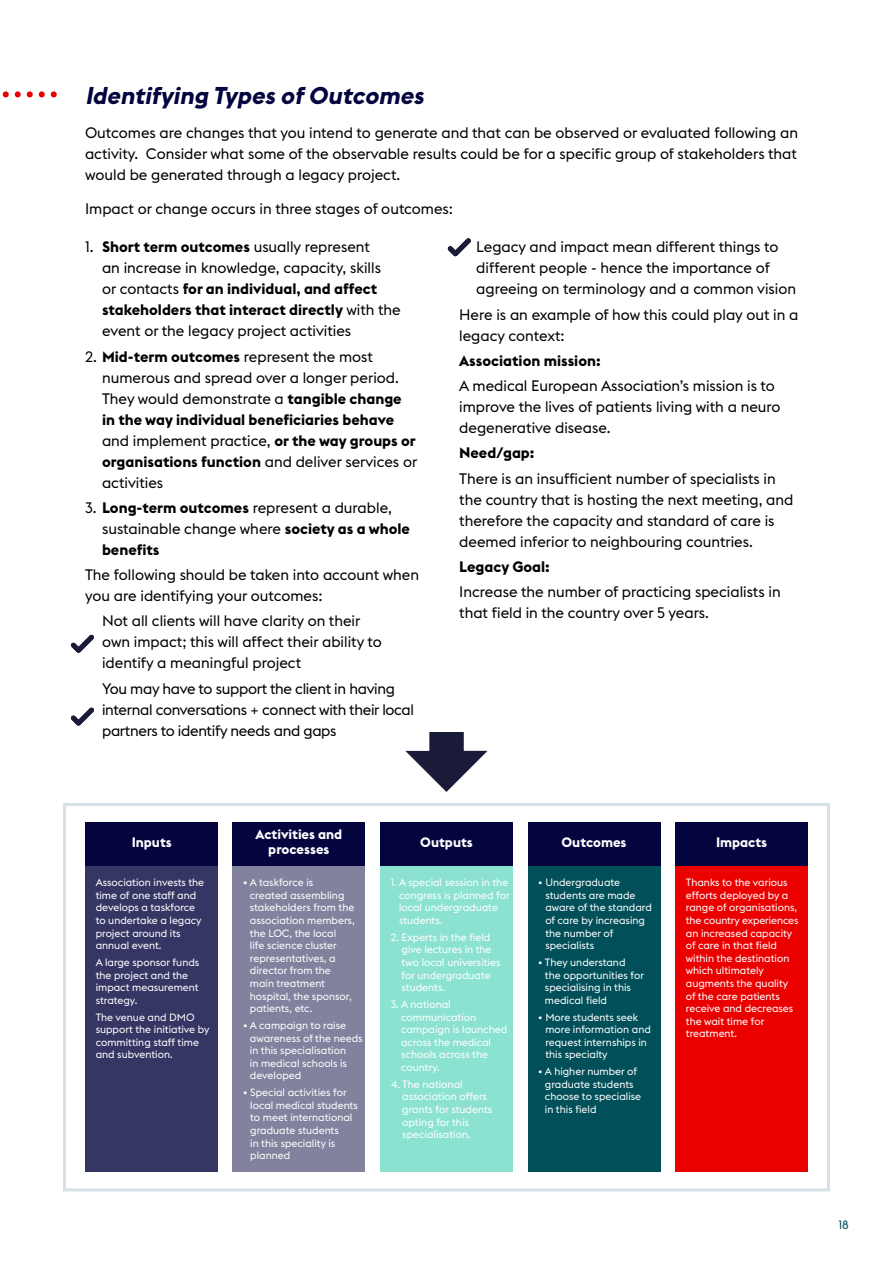
<style>
.page{position:relative;width:893px;height:1263px;background:#fff}
.page>*{position:absolute;margin:0;border:0;box-sizing:border-box;transform-origin:0 0}
.t1{font:italic 700 24px "Euclid Flex B";color:#04043f}
.t2{font:15px/21px "Euclid Flex B";color:#000}
.t3{font:15px/21px "Euclid Flex B";letter-spacing:-.02em;color:#000}
.t4{font:700 15px "Euclid Flex B";color:#000}
.t5{font:700 13.5px "Euclid Flex B";color:#fff}
.t6{font:12px "Euclid Flex B";color:#004f59}
.t7{font:10.5px/12.6px "Euclid Flex B";color:#fff}
.s1{font-weight:700}
</style>
<div class="page">
<div style="left:63px;top:803px;width:767px;height:388px;border:3px solid #d6e0e5"></div>
<svg style="left:71px;top:635px;width:23px;height:18px"></svg>
<svg style="left:71px;top:707px;width:23px;height:19px"></svg>
<svg style="left:448px;top:238px;width:23px;height:19px"></svg>
<div style="left:85px;top:851px;width:133px;height:321px;background:#363665"></div>
<div style="left:85px;top:822px;width:133px;height:44px;background:#04043f"></div>
<div style="left:233px;top:851px;width:132px;height:321px;background:#82829f"></div>
<div style="left:233px;top:822px;width:132px;height:44px;background:#04043f"></div>
<div style="left:380px;top:851px;width:133px;height:321px;background:#8ce2d0"></div>
<div style="left:380px;top:822px;width:133px;height:44px;background:#04043f"></div>
<div style="left:528px;top:851px;width:132px;height:321px;background:#004f59"></div>
<div style="left:528px;top:822px;width:132px;height:44px;background:#04043f"></div>
<div style="left:675px;top:851px;width:133px;height:321px;background:#eb0000"></div>
<div style="left:675px;top:822px;width:133px;height:44px;background:#04043f"></div>
<svg style="left:405px;top:733px;width:83px;height:59px"></svg>
<svg style="left:2px;top:91px;width:55px;height:6px"></svg>
<p class="t1" style="left:85px;top:82px;width:352px">IdentifyingTypesofOutcomes</p>
<p class="t2" style="left:85px;top:122px;width:714px;text-align:justify">Outcomes are changes that you intend to generate and that can be observed or evaluated following an activity. Consider what some of the observable results could be for a specific group of stakeholders that would be generated through a legacy project.</p>
<p class="t2" style="left:85px;top:198px;width:370px">Impact or change occurs in three stages of outcomes:</p>
<p class="t2" style="left:102px;top:237px;width:300px;text-indent:-17px">1. <span class="s1">Short term outcomes</span> usually represent<br>an increase in knowledge, capacity, skills<br>or contacts <span class="s1">for an individual, and affect stakeholders that interact directly</span> with the event or the legacy project activities</p>
<p class="t2" style="left:102px;top:346px;width:317px;text-indent:-17px">2. <span class="s1">Mid-term outcomes</span> represent the most numerous and spread over a longer period.<br>They would demonstrate a <span class="s1">tangible change in the way individual beneficiaries behave </span>and implement practice, <span class="s1">or the way groups or organisations function</span> and deliver services or activities</p>
<p class="t2" style="left:102px;top:497px;width:309px;text-indent:-17px">3. <span class="s1">Long-term outcomes</span> represent a durable, sustainable change where <span class="s1">society as a whole benefits</span></p>
<p class="t2" style="left:85px;top:564px;width:336px">The following should be taken into account when you are identifying your outcomes:</p>
<p class="t2" style="left:102px;top:611px;width:281px">Not all clients will have clarity on their own impact; this will affect their ability to identify a meaningful project</p>
<p class="t3" style="left:102px;top:678px;width:314px">You may have to support the client in having internal conversations + connect with their local partners to identify needs and gaps</p>
<p class="t2" style="left:476px;top:237px;width:321px">Legacy and impact mean different things to different people - hence the importance of agreeing on terminology and a common vision</p>
<p class="t2" style="left:459px;top:304px;width:341px">Here is an example of how this could play out in a legacy context:</p>
<p class="t4" style="left:459px;top:352px;width:143px">Association mission:</p>
<p class="t2" style="left:459px;top:375px;width:323px">A medical European Association’s mission is to improve the lives of patients living with a neuro degenerative disease.</p>
<p class="t4" style="left:459px;top:444px;width:77px">Need/gap:</p>
<p class="t2" style="left:459px;top:468px;width:336px">There is an insufficient number of specialists in the country that is hosting the next meeting, and therefore the capacity and standard of care is deemed inferior to neighbouring countries.</p>
<p class="t4" style="left:459px;top:558px;width:92px">Legacy Goal:</p>
<p class="t2" style="left:459px;top:581px;width:323px">Increase the number of practicing specialists in that field in the country over 5 years.</p>
<p class="t5" style="left:132px;top:834px;width:41px">Inputs</p>
<p class="t7" style="left:96px;top:876px;width:110px">Association invests the time of one staff and develops a taskforce to undertake a legacy project around its annual event.</p>
<p class="t7" style="left:96px;top:956px;width:105px">A large sponsor funds the project and the impact measurement strategy.</p>
<p class="t7" style="left:96px;top:1011px;width:115px">The venue and DMO support the initiative by committing staff time and subvention.</p>
<p class="t5" style="left:256px;top:827px;width:88px">Activities and</p>
<p class="t5" style="left:268px;top:842px;width:63px">processes</p>
<p class="t7" style="left:250px;top:876px;width:106px;text-indent:-7px">• A taskforce is<br>created assembling stakeholders from the association members, the LOC, the local<br>life science cluster representatives, a director from the main treatment hospital, the sponsor, patients, etc.</p>
<p class="t7" style="left:250px;top:1019px;width:114px;text-indent:-7px">• A campaign to raise awareness of the needs in this specialisation<br>in medical schools is developed</p>
<p class="t7" style="left:250px;top:1086px;width:109px;text-indent:-7px">• Special activities for local medical students to meet international graduate students<br>in this speciality is planned</p>
<p class="t5" style="left:420px;top:834px;width:54px">Outputs</p>
<p class="t5" style="left:561px;top:834px;width:67px">Outcomes</p>
<p class="t5" style="left:716px;top:834px;width:52px">Impacts</p>
<p class="t7" style="left:399px;top:876px;width:112px;text-indent:-8px">1. A special session in the congress is planned for local undergraduate students.</p>
<p class="t7" style="left:402px;top:931px;width:100px;text-indent:-11px">2. Experts in the field give lectures in the two local universities for undergraduate students.</p>
<p class="t7" style="left:401px;top:998px;width:108px;text-indent:-10px">3. A national communication campaign is launched across the medical schools across the country.</p>
<p class="t7" style="left:402px;top:1078px;width:92px;text-indent:-12px">4. The national association offers grants for students opting for this specialisation.</p>
<p class="t7" style="left:545px;top:876px;width:108px;text-indent:-7px">• Undergraduate students are made aware of the standard of care by increasing the number of specialists</p>
<p class="t7" style="left:545px;top:956px;width:101px;text-indent:-7px">• They understand<br>the opportunities for specialising in this medical field</p>
<p class="t7" style="left:545px;top:1011px;width:107px;text-indent:-7px">• More students seek more information and request internships in this specialty</p>
<p class="t7" style="left:545px;top:1065px;width:98px;text-indent:-7px">• A higher number of graduate students choose to specialise in this field</p>
<p class="t7" style="left:686px;top:876px;width:114px">Thanks to the various efforts deployed by a range of organisations, the country experiences an increased capacity of care in that field within the destination which ultimately augments the quality of the care patients receive and decreases the wait time for treatment.</p>
<p class="t6" style="left:838px;top:1218px;width:12px">18</p>
</div>
